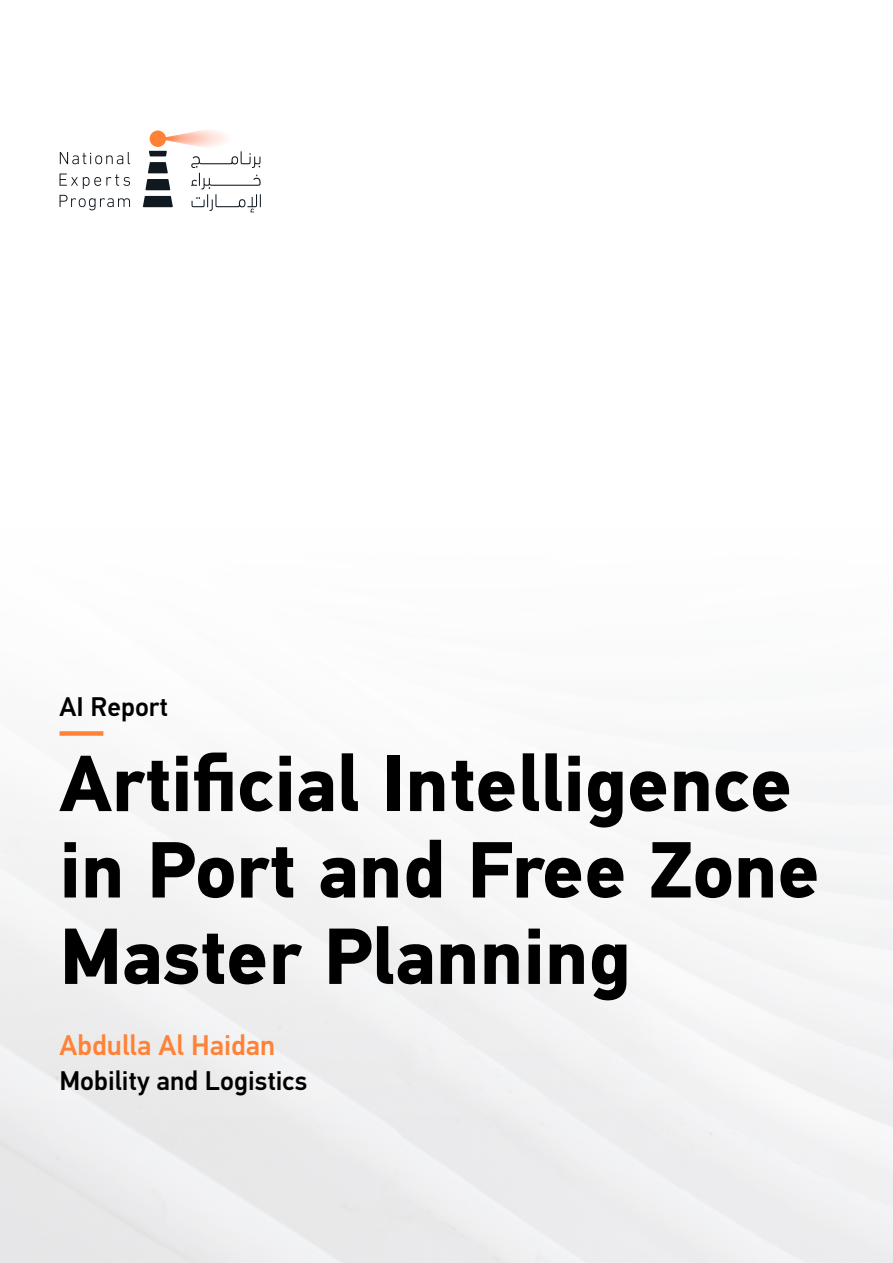
<style>
.page{position:relative;width:893px;height:1263px;background:#fff}
.page>*{position:absolute;margin:0;border:0;box-sizing:border-box;transform-origin:0 0}
.t1{font:700 79.5px/86.4px "PFDIN Text Arabic";color:#000}
.t2{font:500 28.5px "PFDIN Text Arabic";color:#ff8236}
.t3{font:500 27px "PFDIN Text Arabic";color:#000}
</style>
<div class="page">
<div style="left:1px;top:0;width:891px;height:1262px;background:linear-gradient(to bottom,#fff,#edeeef)"></div>
<img style="left:158px;top:123px;width:80px;height:31px">
<svg style="left:191px;top:151px;width:70px;height:61px"></svg>
<svg style="left:60px;top:152px;width:70px;height:12px"></svg>
<svg style="left:60px;top:174px;width:70px;height:15px"></svg>
<svg style="left:60px;top:195px;width:70px;height:15px"></svg>
<svg style="left:148px;top:162px;width:20px;height:11px"></svg>
<svg style="left:145px;top:179px;width:25px;height:11px"></svg>
<svg style="left:143px;top:196px;width:30px;height:11px"></svg>
<svg style="left:149px;top:151px;width:18px;height:5px"></svg>
<div style="left:150px;top:131px;width:16px;height:16px;background:#ff8136;border-radius:50%"></div>
<div style="left:60px;top:731px;width:43px;height:5px;background:#ff8236"></div>
<p class="t3" style="left:60px;top:690px;width:110px">AI Report</p>
<p class="t1" style="left:60px;top:740px;width:762px">Artificial Intelligence in Port and Free Zone<br>Master Planning</p>
<p class="t2" style="left:60px;top:1028px;width:217px">Abdulla Al Haidan</p>
<p class="t3" style="left:60px;top:1064px;width:249px">Mobility and Logistics</p>
</div>
